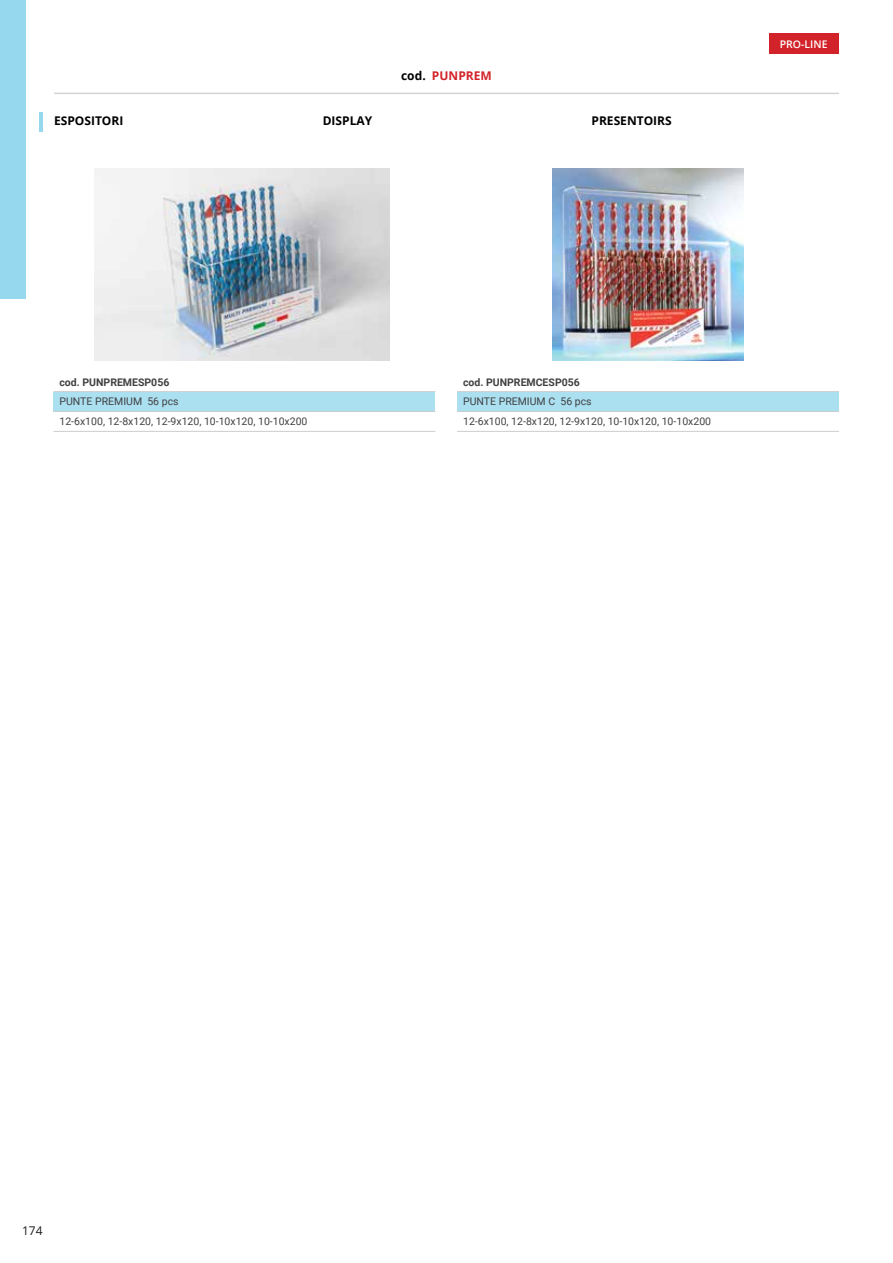
<style>
.page{position:relative;width:893px;height:1263px;background:#fff}
.page>*{position:absolute;margin:0;border:0;box-sizing:border-box;transform-origin:0 0}
.t1{font:700 12px "Open Sans";color:#000}
.t2{font:700 12px "Open Sans";color:#d2232a}
.t3{font:12px "Open Sans";color:#1a1a1a}
.t4{font:10.5px/20px "Roboto";color:#414042}
.t5{font:700 10.5px "Roboto";color:#414042}
.t6{font:600 10.5px "Open Sans";color:#fff}
.s1{color:#000}
</style>
<div class="page">
<div style="left:0;top:0;width:26px;height:299px;background:#96d9ee"></div>
<hr style="left:54px;top:93px;width:785px;height:1px;background:#d1d3d4">
<hr style="left:40px;top:112px;width:3px;height:20px;background:#96d9ee">
<img style="left:94px;top:169px;width:296px;height:191px">
<img style="left:552px;top:169px;width:192px;height:191px">
<div style="left:54px;top:392px;width:381px;height:19px;background:#abe0f1"></div>
<hr style="left:54px;top:391px;width:381px;height:1px;background:#cbcdce">
<hr style="left:54px;top:411px;width:381px;height:1px;background:#cbcdce">
<hr style="left:54px;top:431px;width:381px;height:1px;background:#cbcdce">
<div style="left:457px;top:392px;width:382px;height:19px;background:#abe0f1"></div>
<hr style="left:457px;top:391px;width:382px;height:1px;background:#cbcdce">
<hr style="left:457px;top:411px;width:382px;height:1px;background:#cbcdce">
<hr style="left:457px;top:431px;width:382px;height:1px;background:#cbcdce">
<div style="left:769px;top:33px;width:69px;height:21px;background:#d2232a"></div>
<p class="t2" style="left:401px;top:67px;width:92px"><span class="s1">cod.</span> PUNPREM</p>
<p class="t1" style="left:54px;top:112px;width:71px">ESPOSITORI</p>
<p class="t1" style="left:323px;top:112px;width:51px">DISPLAY</p>
<p class="t1" style="left:591px;top:112px;width:82px">PRESENTOIRS</p>
<p class="t6" style="left:780px;top:36px;width:49px">PRO-LINE</p>
<p class="t5" style="left:60px;top:376px;width:111px">cod. PUNPREMESP056</p>
<p class="t4" style="left:60px;top:392px;width:250px">PUNTE PREMIUM 56 pcs<br>12-6x100, 12-8x120, 12-9x120, 10-10x120, 10-10x200</p>
<p class="t5" style="left:463px;top:376px;width:118px">cod. PUNPREMCESP056</p>
<p class="t4" style="left:463px;top:392px;width:250px">PUNTE PREMIUM C 56 pcs<br>12-6x100, 12-8x120, 12-9x120, 10-10x120, 10-10x200</p>
<p class="t3" style="left:22px;top:1222px;width:22px">174</p>
</div>
